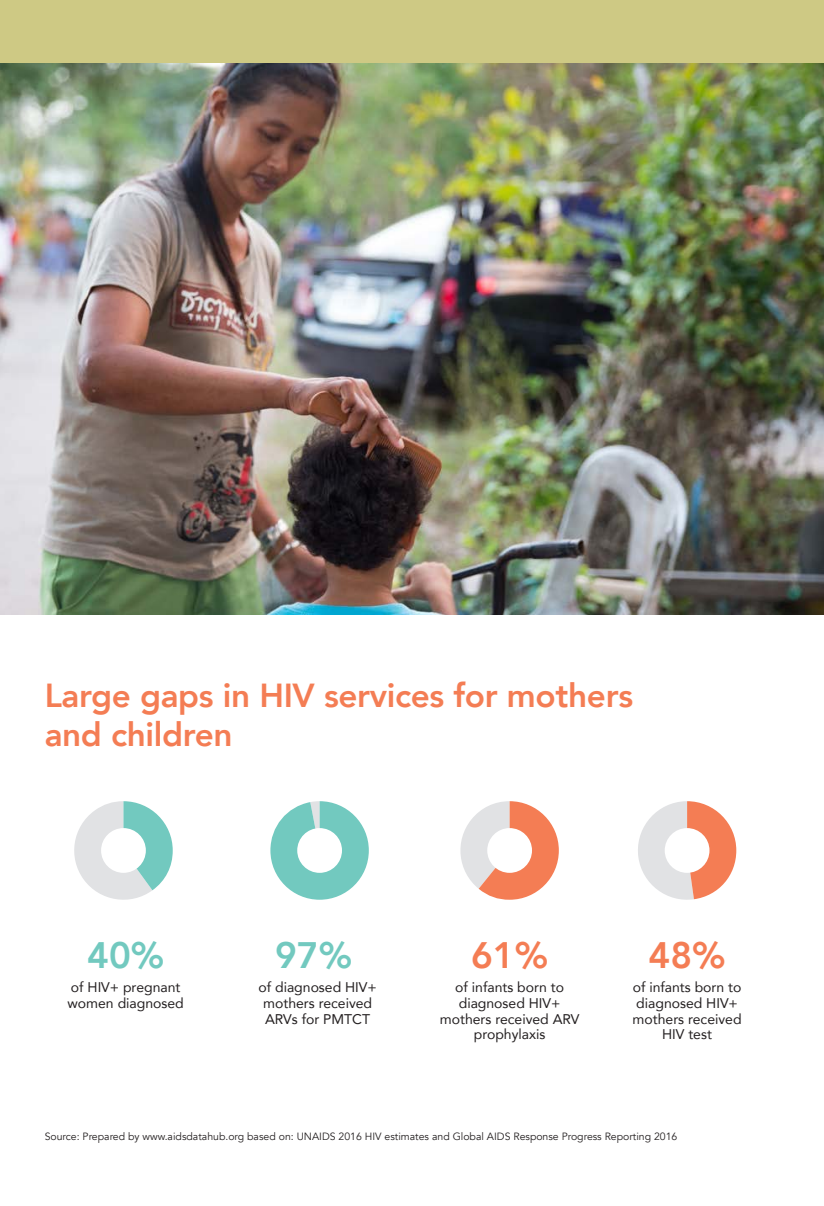
<style>
.page{position:relative;width:824px;height:1206px;background:#fff}
.page>*{position:absolute;margin:0;border:0;box-sizing:border-box;transform-origin:0 0}
.t1{font:800 36.75px "Avenir";color:#72c9bf}
.t2{font:800 36.75px "Avenir";color:#f47d54}
.KP_Subheader_H2{font:800 33.25px/38.5px "Avenir";letter-spacing:-.01em;color:#f47d54}
.t3{font:14px/15.8px "Avenir";color:#231f20;text-align:center}
.Sources{font:10.5px "Avenir";color:#231f20}
</style>
<div class="page">
<hr style="left:46px;top:784px;width:159px;height:1px;background:#72c9bf">
<hr style="left:238px;top:784px;width:159px;height:1px;background:#72c9bf">
<hr style="left:430px;top:784px;width:158px;height:1px;background:#f47d54">
<hr style="left:622px;top:784px;width:157px;height:1px;background:#f47d54">
<svg style="left:74px;top:801px;width:99px;height:99px"></svg>
<div style="left:101px;top:828px;width:45px;height:44px;background:#fff;border-radius:50%"></div>
<svg style="left:270px;top:801px;width:99px;height:98px"></svg>
<svg style="left:460px;top:801px;width:98px;height:98px"></svg>
<svg style="left:638px;top:801px;width:98px;height:99px"></svg>
<div style="left:297px;top:828px;width:45px;height:44px;background:#fff;border-radius:50%"></div>
<div style="left:487px;top:828px;width:45px;height:44px;background:#fff;border-radius:50%"></div>
<div style="left:664px;top:828px;width:45px;height:44px;background:#fff;border-radius:50%"></div>
<img style="left:0;top:63px;width:823px;height:551px">
<div style="left:0;top:0;width:823px;height:63px;background:#cec984"></div>
<p class="KP_Subheader_H2" style="left:45px;top:676px;width:590px">Large gaps in HIV services for mothers and children</p>
<p class="t1" style="left:87px;top:926px;width:78px">40%</p>
<p class="t3" style="left:68px;top:978px;width:118px;text-align:left">of HIV+ pregnant women diagnosed</p>
<p class="t1" style="left:275px;top:926px;width:78px">97%</p>
<p class="t3" style="left:258px;top:978px;width:120px">of diagnosed HIV+ mothers received<br>ARVs for PMTCT</p>
<p class="t2" style="left:471px;top:926px;width:78px">61%</p>
<p class="t3" style="left:440px;top:978px;width:141px">of infants born to diagnosed HIV+ mothers received ARV prophylaxis</p>
<p class="t2" style="left:648px;top:926px;width:78px">48%</p>
<p class="t3" style="left:632px;top:978px;width:110px">of infants born to diagnosed HIV+ mothers received<br>HIV test</p>
<p class="Sources" style="left:45px;top:1129px;width:634px">Source: Prepared by www.aidsdatahub.org based on: UNAIDS 2016 HIV estimates and Global AIDS Response Progress Reporting 2016</p>
</div>
